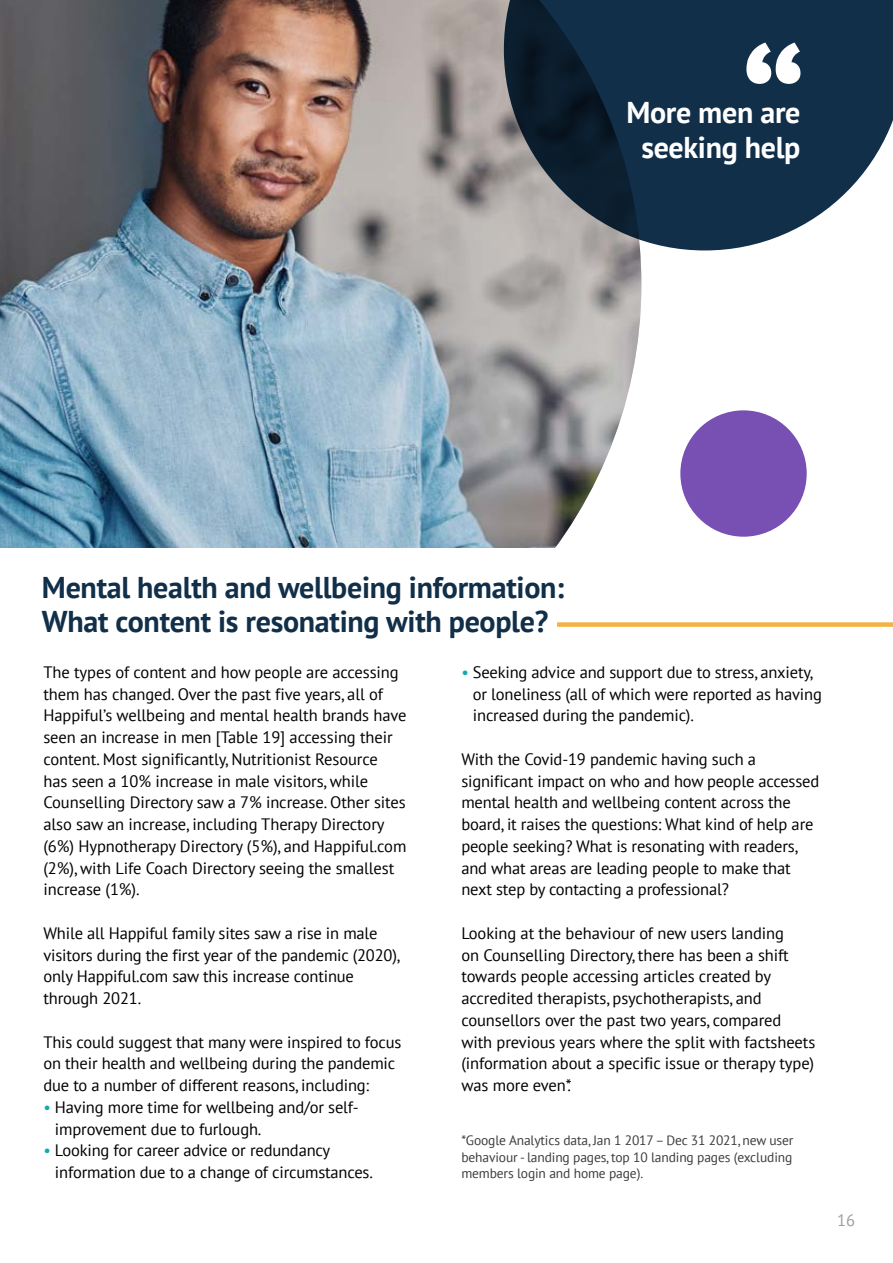
<style>
.page{position:relative;width:893px;height:1263px;background:#fff}
.page>*{position:absolute;margin:0;border:0;box-sizing:border-box;transform-origin:0 0}
.t1{font:700 30px/34.5px "PT Sans";letter-spacing:-.01em;color:#112f49}
.t2{font:700 30px/34.5px "PT Sans";letter-spacing:-.01em;color:#fff;text-align:center}
.t3{font:16.5px/21.8px "PT Sans";letter-spacing:-.01em;color:#000}
.t4{font:16.5px "PT Sans";color:#9d9d9c}
.t5{font:13.5px/16.2px "PT Sans";letter-spacing:-.01em;color:#3c3c3b;text-align:justify}
.s1{color:#11aab2}
</style>
<div class="page">
<img style="left:0;top:0;width:641px;height:548px">
<div style="left:557px;top:622px;width:336px;height:5px;background:#f3b243"></div>
<svg style="left:504px;top:0;width:389px;height:250px;background:#2e4559"></svg>
<div style="left:680px;top:410px;width:127px;height:127px;background:#784fb3;border-radius:50%"></div>
<svg style="left:746px;top:43px;width:54px;height:41px"></svg>
<h1 class="t2" style="left:626px;top:95px;width:176px">More men are seeking help</h1>
<h1 class="t1" style="left:42px;top:569px;width:524px">Mental health and wellbeing information:<br>What content is resonating with people?</h1>
<p class="t3" style="left:43px;top:661px;width:365px">The types of content and how people are accessing them has changed. Over the past five years, all of Happiful’s wellbeing and mental health brands have seen an increase in men [Table 19] accessing their content. Most significantly, Nutritionist Resource<br>has seen a 10% increase in male visitors, while Counselling Directory saw a 7% increase. Other sites also saw an increase, including Therapy Directory (6%) Hypnotherapy Directory (5%), and Happiful.com (2%), with Life Coach Directory seeing the smallest increase (1%).</p>
<p class="t3" style="left:43px;top:922px;width:358px">While all Happiful family sites saw a rise in male visitors during the first year of the pandemic (2020), only Happiful.com saw this increase continue through 2021.</p>
<p class="t3" style="left:43px;top:1030px;width:360px">This could suggest that many were inspired to focus on their health and wellbeing during the pandemic due to a number of different reasons, including:</p>
<p class="t3" style="left:55px;top:1096px;width:305px;text-indent:-12px"><span class="s1">•</span> Having more time for wellbeing and/or self&shy;improvement due to furlough.</p>
<p class="t3" style="left:55px;top:1139px;width:319px;text-indent:-12px"><span class="s1">•</span> Looking for career advice or redundancy information due to a change of circumstances.</p>
<p class="t3" style="left:473px;top:661px;width:350px;text-indent:-12px"><span class="s1">•</span> Seeking advice and support due to stress, anxiety, or loneliness (all of which were reported as having increased during the pandemic).</p>
<p class="t3" style="left:461px;top:748px;width:359px">With the Covid-19 pandemic having such a significant impact on who and how people accessed mental health and wellbeing content across the board, it raises the questions: What kind of help are people seeking? What is resonating with readers, and what areas are leading people to make that next step by contacting a professional?</p>
<p class="t3" style="left:461px;top:922px;width:355px">Looking at the behaviour of new users landing<br>on Counselling Directory, there has been a shift towards people accessing articles created by accredited therapists, psychotherapists, and counsellors over the past two years, compared with previous years where the split with factsheets (information about a specific issue or therapy type) was more even*.</p>
<p class="t5" style="left:461px;top:1132px;width:333px">*Google Analytics data, Jan 1 2017 – Dec 31 2021, new user behaviour - landing pages, top 10 landing pages (excluding members login and home page).</p>
<p class="t4" style="left:837px;top:1210px;width:19px">16</p>
</div>
